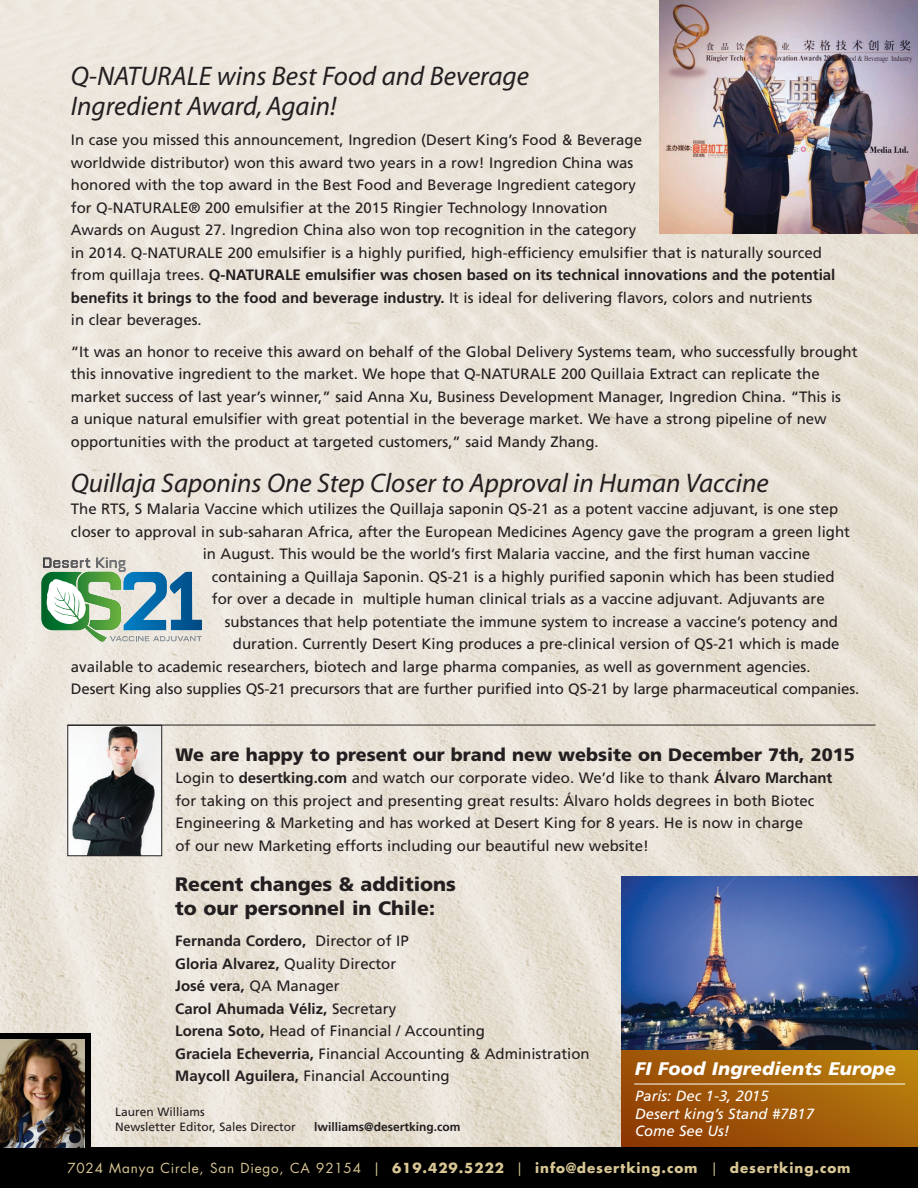
<style>
.page{position:relative;width:918px;height:1188px;background:#fff}
.page>*{position:absolute;margin:0;border:0;box-sizing:border-box;transform-origin:0 0}
.t1{font:italic 27px/30px "Myriad";color:#231f20}
.t2{font:900 19.5px/23.4px "Frutiger";color:#231f20}
.t3{font:italic 900 18.15px "Frutiger";letter-spacing:.01em;color:#fff}
.t4{font:900 18px "Frutiger";color:#231f20}
.t5{font:15px/22.5px "Frutiger";color:#231f20}
.t6{font:italic 14.85px/17.9px "Frutiger";color:#fff}
.t7{font:700 13.5px "Futura";letter-spacing:.07em;color:#d9c895}
.t8{font:12px/15px "Frutiger";color:#231f20}
.t9{font:700 12px "Frutiger";color:#231f20}
.s1{font-weight:700}
.s2{font-weight:400}
</style>
<div class="page">
<img style="left:0;top:0;width:918px;height:1148px">
<svg style="left:621px;top:1050px;width:297px;height:98px;background:#a25d0a"></svg>
<img style="left:621px;top:877px;width:297px;height:173px">
<div style="left:0;top:1148px;width:918px;height:40px;background:#000"></div>
<div style="left:0;top:1033px;width:91px;height:117px;background:#000"></div>
<img style="left:0;top:1040px;width:85px;height:108px">
<hr style="left:634px;top:1084px;width:271px;height:1px;background:#fff">
<img style="left:659px;top:0;width:259px;height:234px">
<img style="left:69px;top:727px;width:91px;height:127px">
<div style="left:67px;top:725px;width:95px;height:131px;border:1px solid #231f20"></div>
<svg style="left:41px;top:557px;width:161px;height:84px;background:#9abab0"></svg>
<hr style="left:68px;top:725px;width:808px;height:1px;background:#231f20">
<h1 class="t1" style="left:71px;top:63px;width:460px">Q-NATURALE wins Best Food and Beverage<br>Ingredient Award, Again!</h1>
<p class="t5" style="left:71px;top:130px;width:766px">In case you missed this announcement, Ingredion (Desert King’s Food &amp; Beverage<br>worldwide distributor) won this award two years in a row! Ingredion China was<br>honored with the top award in the Best Food and Beverage Ingredient category<br>for Q-NATURALE® 200 emulsifier at the 2015 Ringier Technology Innovation<br>Awards on August 27. Ingredion China also won top recognition in the category<br>in 2014. Q-NATURALE 200 emulsifier is a highly purified, high-efficiency emulsifier that is naturally sourced from quillaja trees. <span class="s1">Q-NATURALE emulsifier was chosen based on its technical innovations and the potential benefits it brings to the food and beverage industry.</span> It is ideal for delivering flavors, colors and nutrients<br>in clear beverages.</p>
<p class="t5" style="left:71px;top:341px;width:788px">“It was an honor to receive this award on behalf of the Global Delivery Systems team, who successfully brought this innovative ingredient to the market. We hope that Q-NATURALE 200 Quillaia Extract can replicate the market success of last year’s winner,” said Anna Xu, Business Development Manager, Ingredion China. “This is<br>a unique natural emulsifier with great potential in the beverage market. We have a strong pipeline of new opportunities with the product at targeted customers,” said Mandy Zhang.</p>
<h1 class="t1" style="left:71px;top:470px;width:699px">Quillaja Saponins One Step Closer to Approval in Human Vaccine</h1>
<p class="t5" style="left:71px;top:499px;width:769px">The RTS, S Malaria Vaccine which utilizes the Quillaja saponin QS-21 as a potent vaccine adjuvant, is one step</p>
<p class="t5" style="left:71px;top:521px;width:781px">closer to approval in sub-saharan Africa, after the European Medicines Agency gave the program a green light</p>
<p class="t5" style="left:203px;top:544px;width:609px">in August. This would be the world’s first Malaria vaccine, and the first human vaccine</p>
<p class="t5" style="left:212px;top:566px;width:624px">containing a Quillaja Saponin. QS-21 is a highly purified saponin which has been studied</p>
<p class="t5" style="left:212px;top:589px;width:614px">for over a decade in multiple human clinical trials as a vaccine adjuvant. Adjuvants are</p>
<p class="t5" style="left:225px;top:611px;width:615px">substances that help potentiate the immune system to increase a vaccine’s potency and</p>
<p class="t5" style="left:233px;top:634px;width:608px">duration. Currently Desert King produces a pre-clinical version of QS-21 which is made</p>
<p class="t5" style="left:71px;top:656px;width:741px">available to academic researchers, biotech and large pharma companies, as well as government agencies.</p>
<p class="t5" style="left:71px;top:679px;width:790px">Desert King also supplies QS-21 precursors that are further purified into QS-21 by large pharmaceutical companies.</p>
<p class="t4" style="left:176px;top:747px;width:681px">We are happy to present our brand new website on December 7th, 2015</p>
<p class="t5" style="left:175px;top:768px;width:658px">Login to <span class="s1">desertking.com</span> and watch our corporate video. We’d like to thank <span class="s1">Álvaro Marchant </span>for taking on this project and presenting great results: Álvaro holds degrees in both Biotec Engineering &amp; Marketing and has worked at Desert King for 8 years. He is now in charge<br>of our new Marketing efforts including our beautiful new website!</p>
<h2 class="t2" style="left:175px;top:874px;width:282px">Recent changes &amp; additions to our personnel in Chile:</h2>
<p class="t5" style="left:175px;top:931px;width:416px"><span class="s1">Fernanda Cordero,</span> Director of IP<br><span class="s1">Gloria Alvarez,</span> Quality Director<br><span class="s1">José vera,</span> QA Manager<br><span class="s1">Carol Ahumada Véliz,</span> Secretary<br><span class="s1">Lorena Soto,</span> Head of Financial / Accounting<br><span class="s1">Graciela Echeverria,</span> Financial Accounting &amp; Administration <span class="s1">Maycoll Aguilera,</span> Financial Accounting</p>
<p class="t3" style="left:635px;top:1061px;width:262px">FI Food Ingredients Europe</p>
<p class="t6" style="left:635px;top:1088px;width:180px">Paris: Dec 1-3, 2015<br>Desert king’s Stand #7B17<br>Come See Us!</p>
<p class="t8" style="left:115px;top:1105px;width:182px">Lauren Williams<br>Newsletter Editor, Sales Director</p>
<p class="t9" style="left:314px;top:1122px;width:148px">lwilliams@desertking.com</p>
<p class="t7" style="left:67px;top:1162px;width:785px"><span class="s2">7024 Manya Circle, San Diego, CA 92154 |</span> 619.429.5222 <span class="s2">|</span> info@desertking.com <span class="s2">|</span> desertking.com</p>
</div>
